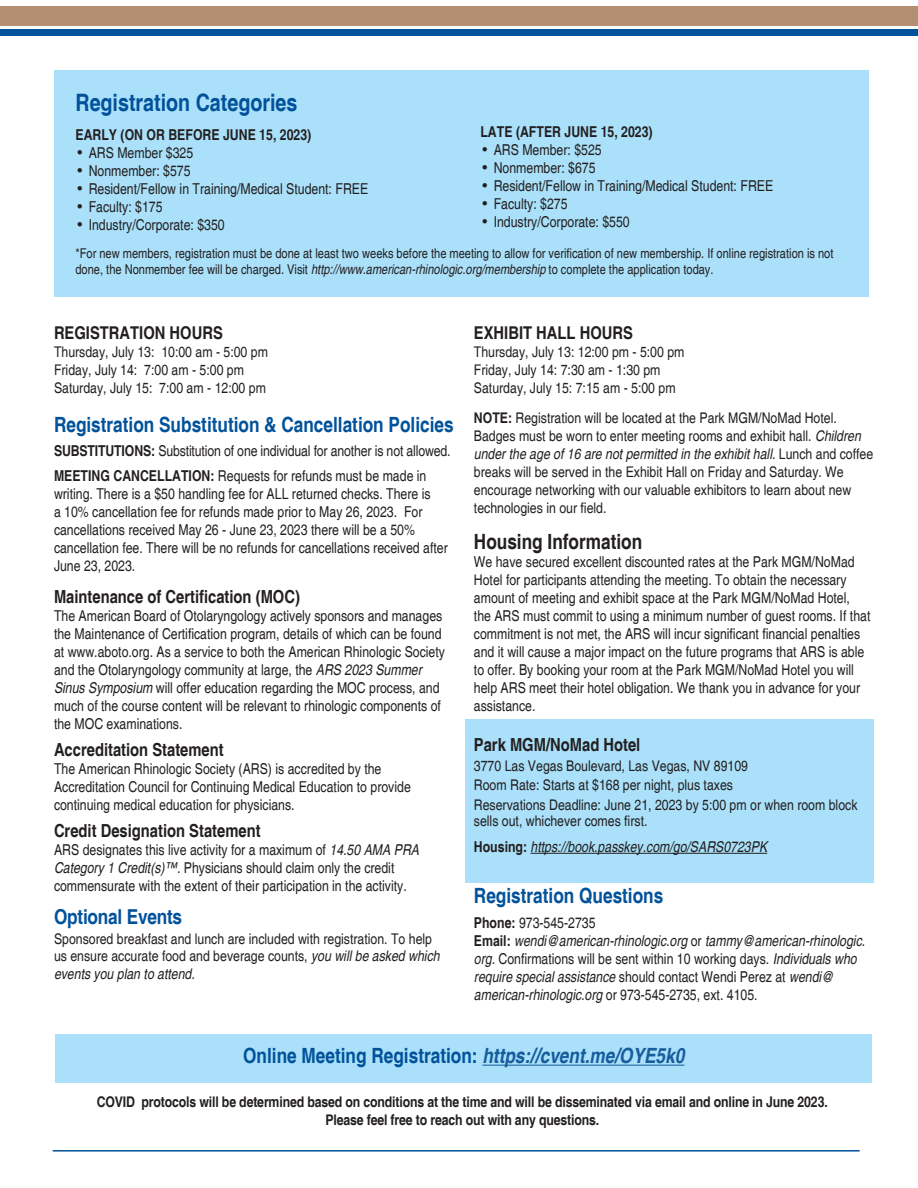
<style>
.page{position:relative;width:918px;height:1188px;background:#fff}
.page>*{position:absolute;margin:0;border:0;box-sizing:border-box;transform-origin:0 0}
.t1{font:700 condensed 24px "Helvetica";color:#01529b}
.t2{font:700 condensed 21px "Helvetica";color:#01529b}
.t3{font:700 condensed 21px "Helvetica";color:#231f20}
.t4{font:700 condensed 20.55px "Helvetica";letter-spacing:-.01em;color:#01529b}
.t5{font:700 condensed 18px "Helvetica";color:#231f20}
.t6{font:700 condensed 17.7px "Helvetica";color:#231f20}
.t7{font:condensed 15px/18px "Helvetica";color:#231f20}
.t8{font:italic condensed 15px/18px "Helvetica";color:#231f20}
.t9{font:700 condensed 15px "Helvetica";color:#231f20}
.t10{font:condensed 14.7px/18px "Helvetica";color:#231f20}
.t11{font:700 condensed 14.7px "Helvetica";letter-spacing:-.01em;color:#231f20}
.t12{font:condensed 13.5px/16.5px "Helvetica";color:#231f20}
.s1{font-family:"Avant Garde IT Cby BT";font-weight:600;font-stretch:normal}
.s2{font-style:italic}
.s3{font-weight:700}
.s4{font-size:14.7px}
.s5{font-weight:700;font-style:normal}
.s6{font-style:normal}
.s7{font-style:italic;color:#175d9e}
</style>
<div class="page">
<div style="left:0;top:7px;width:918px;height:19px;background:#b48f71"></div>
<div style="left:0;top:29px;width:918px;height:7px;background:#01529b"></div>
<hr style="left:53px;top:1150px;width:807px;height:2px;background:#01529b">
<div style="left:55px;top:1034px;width:817px;height:49px;background:#aae0f9"></div>
<div style="left:465px;top:719px;width:409px;height:164px;background:#aae0f9"></div>
<div style="left:54px;top:71px;width:814px;height:226px;background:#aae0f9"></div>
<hr style="left:531px;top:853px;width:236px;height:1px;background:#231f20">
<hr style="left:482px;top:1065px;width:202px;height:1px;background:#175d9e">
<p class="t1" style="left:75px;top:88px;width:223px">Registration Categories</p>
<p class="t9" style="left:75px;top:125px;width:237px">EARLY (ON OR BEFORE JUNE 15, 2023)</p>
<p class="t7" style="left:75px;top:143px;width:119px"><span class="s1">•</span> ARS Member $325</p>
<p class="t7" style="left:75px;top:161px;width:117px"><span class="s1">•</span> Nonmember: $575</p>
<p class="t7" style="left:75px;top:179px;width:294px"><span class="s1">•</span> Resident/Fellow in Training/Medical Student: FREE</p>
<p class="t7" style="left:75px;top:197px;width:89px"><span class="s1">•</span> Faculty: $175</p>
<p class="t7" style="left:75px;top:215px;width:151px"><span class="s1">•</span> Industry/Corporate: $350</p>
<p class="t9" style="left:480px;top:123px;width:174px">LATE (AFTER JUNE 15, 2023)</p>
<p class="t7" style="left:480px;top:141px;width:123px"><span class="s1">•</span> ARS Member: $525</p>
<p class="t7" style="left:480px;top:159px;width:117px"><span class="s1">•</span> Nonmember: $675</p>
<p class="t7" style="left:480px;top:177px;width:294px"><span class="s1">•</span> Resident/Fellow in Training/Medical Student: FREE</p>
<p class="t7" style="left:480px;top:195px;width:89px"><span class="s1">•</span> Faculty: $275</p>
<p class="t7" style="left:480px;top:213px;width:151px"><span class="s1">•</span> Industry/Corporate: $550</p>
<p class="t12" style="left:75px;top:245px;width:760px">*For new members, registration must be done at least two weeks before the meeting to allow for verification of new membership. If online registration is not done, the Nonmember fee will be charged. Visit <span class="s2">http://www.american-rhinologic.org/membership</span> to complete the application today.</p>
<p class="t6" style="left:54px;top:322px;width:170px">REGISTRATION HOURS</p>
<p class="t10" style="left:54px;top:343px;width:216px">Thursday, July 13: 10:00 am - 5:00 pm</p>
<p class="t10" style="left:54px;top:361px;width:192px">Friday, July 14: 7:00 am - 5:00 pm</p>
<p class="t10" style="left:54px;top:379px;width:213px">Saturday, July 15: 7:00 am - 12:00 pm</p>
<p class="t2" style="left:54px;top:411px;width:401px">Registration Substitution &amp; Cancellation Policies</p>
<p class="t7" style="left:54px;top:442px;width:398px"><span class="s3">SUBSTITUTIONS:</span> Substitution of one individual for another is not allowed.</p>
<p class="t7" style="left:54px;top:467px;width:395px"><span class="s3">MEETING CANCELLATION:</span> Requests for refunds must be made in writing. There is a $50 handling fee for ALL returned checks. There is<br>a 10% cancellation fee for refunds made prior to May 26, 2023. For cancellations received May 26 - June 23, 2023 there will be a 50% cancellation fee. There will be no refunds for cancellations received after June 23, 2023.</p>
<p class="t5" style="left:54px;top:585px;width:248px">Maintenance of Certification (MOC)</p>
<p class="t7" style="left:54px;top:606px;width:393px">The American Board of Otolaryngology actively sponsors and manages the Maintenance of Certification program, details of which can be found at www.aboto.org. As a service to both the American Rhinologic Society and the Otolaryngology community at large, the <span class="s2">ARS 2023 Summer Sinus Symposium</span> will offer education regarding the MOC process, and much of the course content will be relevant to rhinologic components of the MOC examinations.</p>
<p class="t5" style="left:54px;top:738px;width:171px">Accreditation Statement</p>
<p class="t7" style="left:54px;top:759px;width:358px">The American Rhinologic Society (ARS) is accredited by the<br>Accreditation Council for Continuing Medical Education to provide</p>
<p class="t7" style="left:54px;top:795px;width:242px">continuing medical education for physicians.</p>
<p class="t5" style="left:54px;top:819px;width:208px">Credit Designation Statement</p>
<p class="t7" style="left:54px;top:840px;width:367px">ARS designates this live activity for a maximum of <span class="s2">14.50 AMA PRA<br>Category 1 Credit(s)™.</span> Physicians should claim only the credit commensurate with the extent of their participation in the activity.</p>
<p class="t4" style="left:54px;top:904px;width:130px">Optional Events</p>
<p class="t10" style="left:54px;top:930px;width:387px;line-height:17.2px">Sponsored breakfast and lunch are included with registration. To help us ensure accurate food and beverage counts, <span class="s2">you will be asked which events you plan to attend.</span></p>
<p class="t6" style="left:474px;top:322px;width:161px">EXHIBIT HALL HOURS</p>
<p class="t10" style="left:474px;top:343px;width:212px">Thursday, July 13: 12:00 pm - 5:00 pm</p>
<p class="t10" style="left:474px;top:361px;width:188px">Friday, July 14: 7:30 am - 1:30 pm</p>
<p class="t10" style="left:474px;top:379px;width:203px">Saturday, July 15: 7:15 am - 5:00 pm</p>
<p class="t10" style="left:474px;top:409px;width:401px"><span class="s3">NOTE:</span> Registration will be located at the Park MGM/NoMad Hotel.<br>Badges must be worn to enter meeting rooms and exhibit hall. <span class="s2">Children under the age of 16 are not permitted in the exhibit hall.</span> Lunch and coffee breaks will be served in the Exhibit Hall on Friday and Saturday. We encourage networking with our valuable exhibitors to learn about new technologies in our field.</p>
<p class="t3" style="left:474px;top:528px;width:170px">Housing Information</p>
<p class="t7" style="left:474px;top:552px;width:398px">We have secured excellent discounted rates at the Park MGM/NoMad <span class="s4">Hotel</span> for participants attending the meeting. To obtain the necessary amount of meeting and exhibit space at the Park MGM/NoMad Hotel, the ARS must commit to using a minimum number of guest rooms. If that commitment is not met, the ARS will incur significant financial penalties and it will cause a major impact on the future programs that ARS is able to offer. By booking your room at the Park MGM/NoMad <span class="s4">Hotel</span> you will help ARS meet their hotel obligation. We thank you in advance for your assistance.</p>
<p class="t5" style="left:474px;top:734px;width:168px">Park MGM/NoMad Hotel</p>
<p class="t10" style="left:474px;top:757px;width:276px">3770 Las Vegas Boulevard, Las Vegas, NV 89109</p>
<p class="t10" style="left:474px;top:776px;width:261px">Room Rate: Starts at $168 per night, plus taxes</p>
<p class="t10" style="left:474px;top:797px;width:385px;line-height:16.5px">Reservations Deadline: June 21, 2023 by 5:00 pm or when room block sells out, whichever comes first.</p>
<p class="t8" style="left:474px;top:838px;width:295px"><span class="s5">Housing:</span> https://book.passkey.com/go/SARS0723PK</p>
<p class="t2" style="left:474px;top:883px;width:191px">Registration Questions</p>
<p class="t7" style="left:474px;top:913px;width:123px"><span class="s3">Phone:</span> 973-545-2735</p>
<p class="t8" style="left:474px;top:931px;width:393px"><span class="s5">Email:</span> wendi@american-rhinologic.org <span class="s6">or</span> tammy@american-rhinologic<span class="s6">. </span>org. <span class="s6">Confirmations will be sent within 10 working days.</span> Individuals who require special assistance <span class="s6">should contact Wendi Perez at</span> wendi@ american-rhinologic.org <span class="s6">or 973-545-2735, ext. 4105.</span></p>
<p class="t2" style="left:243px;top:1043px;width:443px">Online Meeting Registration: <span class="s7">https://cvent.me/OYE5k0</span></p>
<p class="t11" style="left:97px;top:1093px;width:733px">COVID protocols will be determined based on conditions at the time and will be disseminated via email and online in June 2023.</p>
<p class="t11" style="left:325px;top:1111px;width:275px">Please feel free to reach out with any questions.</p>
</div>
